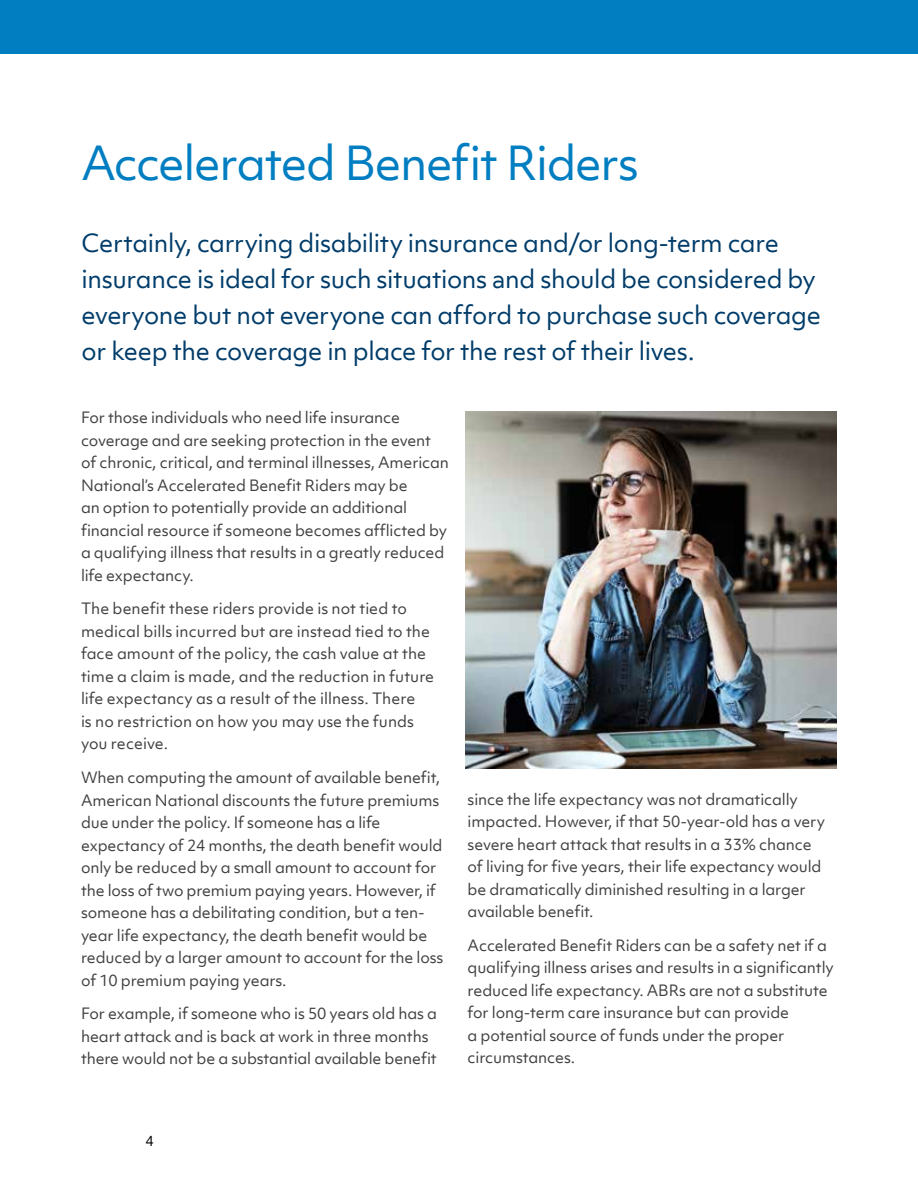
<style>
.page{position:relative;width:918px;height:1188px;background:#fff}
.page>*{position:absolute;margin:0;border:0;box-sizing:border-box;transform-origin:0 0}
.t1{font:45px "Objektiv Mk 1";letter-spacing:-.03em;color:#007ec1}
.t2{font:24px/36px "Objektiv Mk 1";letter-spacing:-.015em;color:#003c6a}
.t3{font:15px/22.5px "Objektiv Mk 1";letter-spacing:-.01em;color:#414042}
.t4{font:13.5px "Objektiv Mk 1";color:#000}
</style>
<div class="page">
<div style="left:0;top:0;width:918px;height:54px;background:#007ec1"></div>
<img style="left:466px;top:411px;width:370px;height:357px">
<h1 class="t1" style="left:81px;top:132px;width:559px">Accelerated Benefit Riders</h1>
<p class="t2" style="left:82px;top:225px;width:741px">Certainly, carrying disability insurance and/or long-term care insurance is ideal for such situations and should be considered by everyone but not everyone can afford to purchase such coverage or keep the coverage in place for the rest of their lives.</p>
<p class="t3" style="left:81px;top:406px;width:370px">For those individuals who need life insurance coverage and are seeking protection in the event of chronic, critical, and terminal illnesses, American National’s Accelerated Benefit Riders may be<br>an option to potentially provide an additional financial resource if someone becomes afflicted by a qualifying illness that results in a greatly reduced life expectancy.</p>
<p class="t3" style="left:81px;top:597px;width:355px">The benefit these riders provide is not tied to medical bills incurred but are instead tied to the face amount of the policy, the cash value at the time a claim is made, and the reduction in future life expectancy as a result of the illness. There<br>is no restriction on how you may use the funds you receive.</p>
<p class="t3" style="left:81px;top:766px;width:364px">When computing the amount of available benefit, American National discounts the future premiums due under the policy. If someone has a life expectancy of 24 months, the death benefit would only be reduced by a small amount to account for the loss of two premium paying years. However, if someone has a debilitating condition, but a ten&shy;year life expectancy, the death benefit would be reduced by a larger amount to account for the loss of 10 premium paying years.</p>
<p class="t3" style="left:81px;top:1002px;width:358px">For example, if someone who is 50 years old has a heart attack and is back at work in three months there would not be a substantial available benefit</p>
<p class="t3" style="left:468px;top:788px;width:359px">since the life expectancy was not dramatically impacted. However, if that 50-year-old has a very severe heart attack that results in a 33% chance of living for five years, their life expectancy would be dramatically diminished resulting in a larger available benefit.</p>
<p class="t3" style="left:468px;top:934px;width:368px">Accelerated Benefit Riders can be a safety net if a qualifying illness arises and results in a significantly reduced life expectancy. ABRs are not a substitute for long-term care insurance but can provide<br>a potential source of funds under the proper circumstances.</p>
<p class="t4" style="left:146px;top:1131px;width:10px">4</p>
</div>
